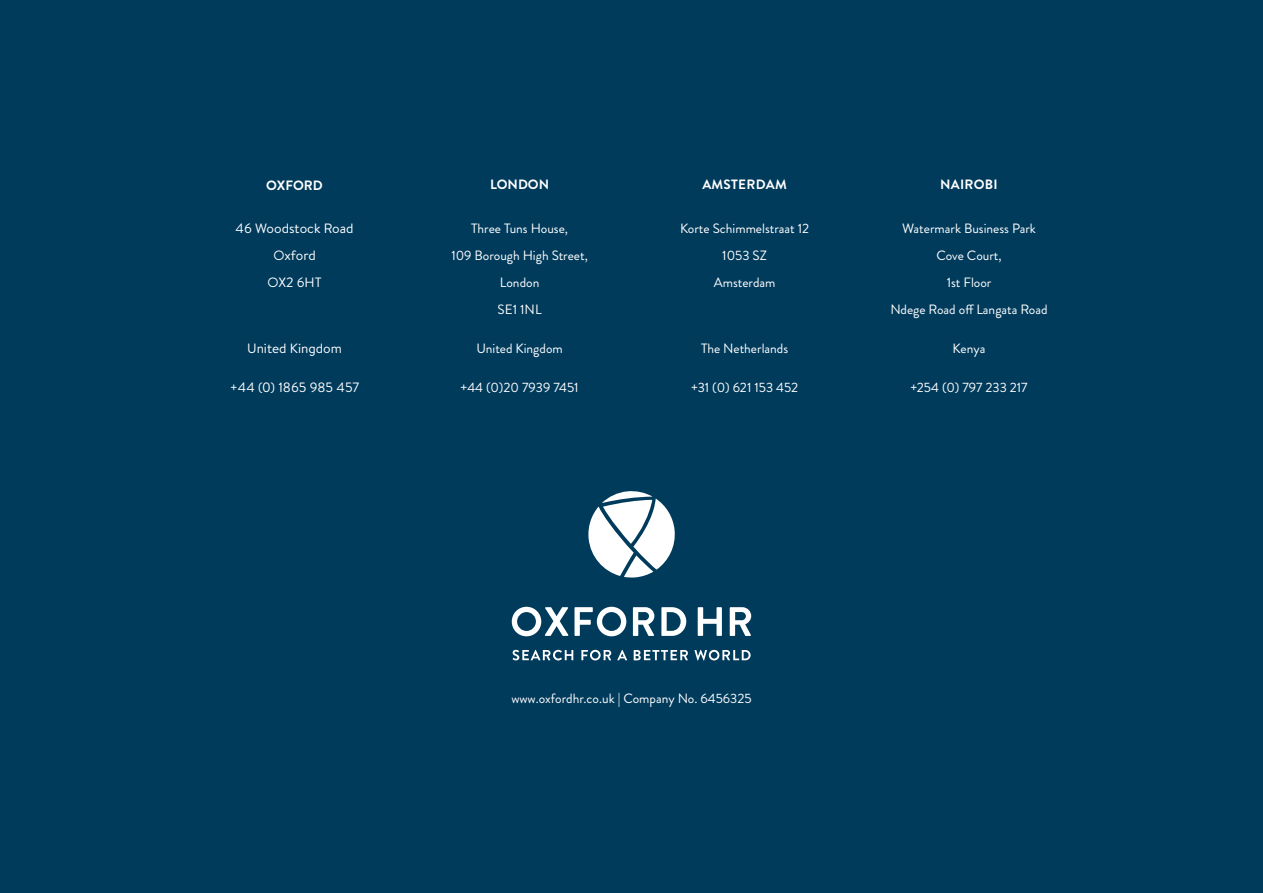
<style>
.page{position:relative;width:1263px;height:893px;background:#003b5c}
.page>*{position:absolute;margin:0;border:0;box-sizing:border-box;transform-origin:0 0}
.t1{font:13.5px "Brandon Grotesque";color:#fff}
.t2{font:13.5px "Brandon Text";color:#fff}
.t3{font:700 13.5px "Brandon Grotesque";letter-spacing:.02em;color:#fff}
</style>
<div class="page">
<svg style="left:587px;top:490px;width:89px;height:88px"></svg>
<svg style="left:513px;top:650px;width:238px;height:10px"></svg>
<svg style="left:512px;top:607px;width:239px;height:29px"></svg>
<p class="t3" style="left:266px;top:176px;width:58px">OXFORD</p>
<p class="t2" style="left:236px;top:219px;width:119px">46 Woodstock Road</p>
<p class="t2" style="left:273px;top:246px;width:44px">Oxford</p>
<p class="t2" style="left:267px;top:273px;width:56px">OX2 6HT</p>
<p class="t2" style="left:247px;top:339px;width:96px">United Kingdom</p>
<p class="t2" style="left:230px;top:378px;width:131px">+44 (0) 1865 985 457</p>
<p class="t3" style="left:490px;top:175px;width:61px">LONDON</p>
<p class="t1" style="left:471px;top:219px;width:98px">Three Tuns House,</p>
<p class="t1" style="left:451px;top:246px;width:138px">109 Borough High Street,</p>
<p class="t1" style="left:500px;top:273px;width:41px">London</p>
<p class="t1" style="left:498px;top:300px;width:46px">SE1 1NL</p>
<p class="t1" style="left:476px;top:339px;width:88px">United Kingdom</p>
<p class="t1" style="left:461px;top:378px;width:120px">+44 (0)20 7939 7451</p>
<p class="t3" style="left:702px;top:175px;width:86px">AMSTERDAM</p>
<p class="t1" style="left:680px;top:219px;width:131px">Korte Schimmelstraat 12</p>
<p class="t1" style="left:722px;top:246px;width:46px">1053 SZ</p>
<p class="t1" style="left:714px;top:273px;width:63px">Amsterdam</p>
<p class="t1" style="left:701px;top:339px;width:89px">The Netherlands</p>
<p class="t1" style="left:691px;top:378px;width:109px">+31 (0) 621 153 452</p>
<p class="t3" style="left:940px;top:175px;width:59px">NAIROBI</p>
<p class="t1" style="left:902px;top:219px;width:135px">Watermark Business Park</p>
<p class="t1" style="left:936px;top:246px;width:67px">Cove Court,</p>
<p class="t1" style="left:947px;top:273px;width:46px">1st Floor</p>
<p class="t1" style="left:890px;top:300px;width:159px">Ndege Road off Langata Road</p>
<p class="t1" style="left:953px;top:339px;width:34px">Kenya</p>
<p class="t1" style="left:910px;top:378px;width:119px">+254 (0) 797 233 217</p>
<p class="t1" style="left:511px;top:689px;width:242px">www.oxfordhr.co.uk | Company No. 6456325</p>
</div>
